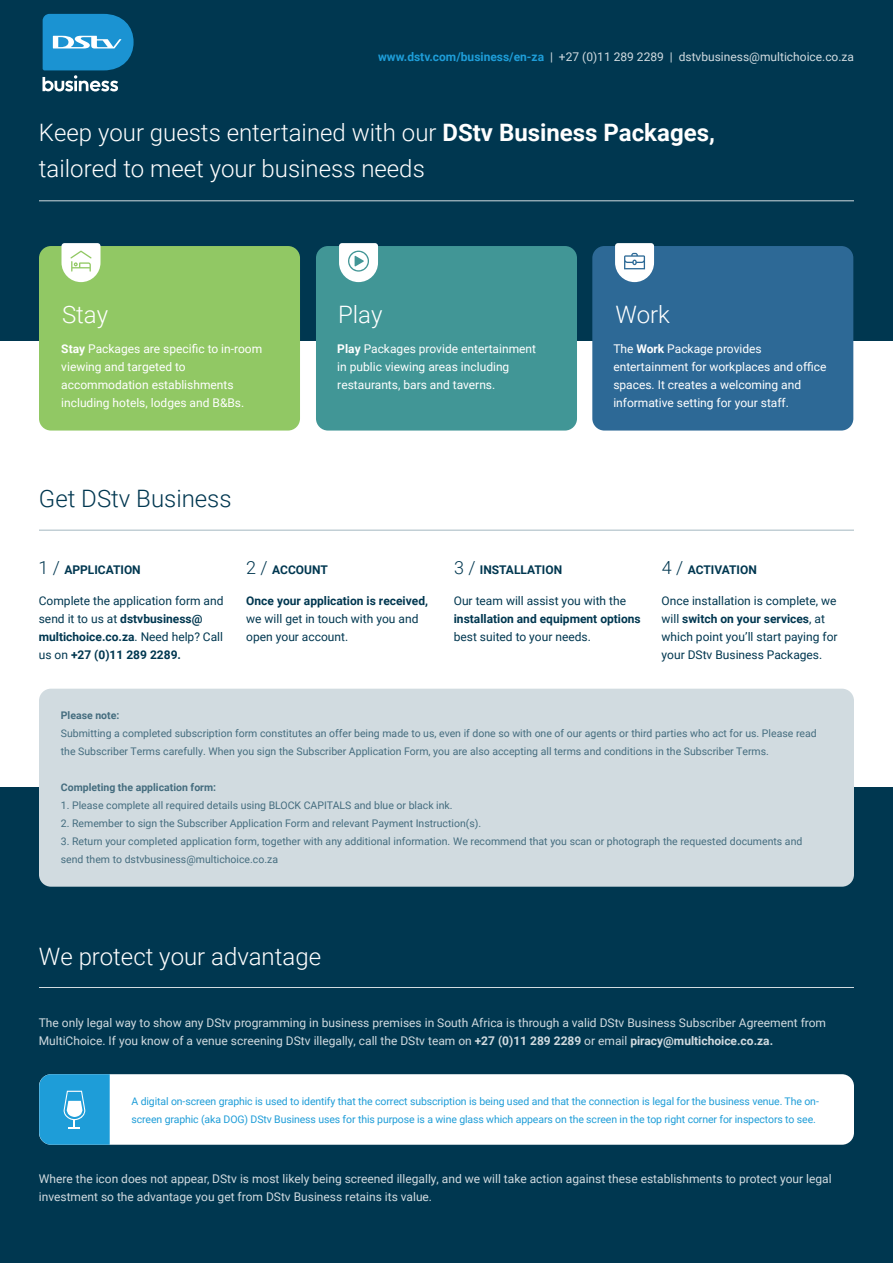
<style>
.page{position:relative;width:893px;height:1263px;background:#fff}
.page>*{position:absolute;margin:0;border:0;box-sizing:border-box;transform-origin:0 0}
.t1{font:300 24px/36px "Roboto";color:#fff}
.t2{font:300 24px "Roboto";color:#003750}
.t3{font:12px/18px "Roboto";color:#d1dbe0}
.t4{font:12px/18px "Roboto";color:#fff}
.t5{font:12px/18px "Roboto";color:#003750}
.t6{font:700 12px "Roboto";color:#003750}
.t7{font:10.5px/18px "Roboto";color:#456d7f}
.t8{font:10.5px/18px "Roboto";letter-spacing:-.01em;color:#1e9dd8}
.t9{font:700 10.5px "Roboto";color:#456d7f}
.s1{font-weight:700;color:#1e9dd8}
.s2{font-weight:700}
.s3{font-weight:300;font-size:18px}
</style>
<div class="page">
<div style="left:0;top:0;width:893px;height:341px;background:#003750"></div>
<div style="left:0;top:788px;width:893px;height:475px;background:#003750"></div>
<div style="left:39px;top:689px;width:815px;height:198px;background:#d1dbe0;border-radius:12px"></div>
<div style="left:592px;top:246px;width:261px;height:185px;background:#2d6996;border-radius:12px"></div>
<div style="left:316px;top:246px;width:261px;height:185px;background:#419696;border-radius:12px"></div>
<div style="left:39px;top:246px;width:261px;height:185px;background:#91c864;border-radius:12px"></div>
<hr style="left:39px;top:200px;width:815px;height:1px;background:#d1dbe0">
<hr style="left:39px;top:987px;width:815px;height:1px;background:#d1dbe0">
<div style="left:39px;top:1074px;width:815px;height:71px;background:#fff;border-radius:12px"></div>
<svg style="left:62px;top:243px;width:38px;height:39px"></svg>
<svg style="left:615px;top:243px;width:39px;height:39px"></svg>
<svg style="left:339px;top:243px;width:39px;height:39px"></svg>
<svg style="left:39px;top:1074px;width:71px;height:71px"></svg>
<hr style="left:39px;top:530px;width:815px;height:1px;background:#456d7f">
<svg style="left:43px;top:14px;width:91px;height:77px"></svg>
<p class="t3" style="left:378px;top:47px;width:477px"><span class="s1">www.dstv.com/business/en-za</span> | +27 (0)11 289 2289 | dstvbusiness@multichoice.co.za</p>
<h1 class="t1" style="left:39px;top:114px;width:677px">Keep your guests entertained with our <span class="s2">DStv Business Packages, </span>tailored to meet your business needs</h1>
<h1 class="t1" style="left:62px;top:295px;width:48px">Stay</h1>
<h1 class="t1" style="left:338px;top:295px;width:46px">Play</h1>
<h1 class="t1" style="left:616px;top:295px;width:56px">Work</h1>
<p class="t4" style="left:61px;top:339px;width:202px"><span class="s2">Stay</span> Packages are specific to in-room viewing and targeted to accommodation establishments including hotels, lodges and B&amp;Bs.</p>
<p class="t4" style="left:337px;top:339px;width:200px"><span class="s2">Play</span> Packages provide entertainment in public viewing areas including restaurants, bars and taverns.</p>
<p class="t4" style="left:613px;top:339px;width:215px">The <span class="s2">Work</span> Package provides entertainment for workplaces and office spaces. It creates a welcoming and informative setting for your staff.</p>
<h1 class="t2" style="left:39px;top:482px;width:194px">Get DStv Business</h1>
<p class="t6" style="left:38px;top:561px;width:104px"><span class="s3">1 /</span> APPLICATION</p>
<p class="t6" style="left:246px;top:561px;width:83px"><span class="s3">2 /</span> ACCOUNT</p>
<p class="t6" style="left:454px;top:561px;width:110px"><span class="s3">3 /</span> INSTALLATION</p>
<p class="t6" style="left:662px;top:561px;width:97px"><span class="s3">4 /</span> ACTIVATION</p>
<p class="t5" style="left:39px;top:591px;width:186px">Complete the application form and send it to us at <span class="s2">dstvbusiness@ multichoice.co.za</span>. Need help? Call us on <span class="s2">+27 (0)11 289 2289.</span></p>
<p class="t6" style="left:246px;top:592px;width:183px">Once your application is received,</p>
<p class="t5" style="left:246px;top:609px;width:174px">we will get in touch with you and open your account.</p>
<p class="t5" style="left:454px;top:591px;width:174px">Our team will assist you with the</p>
<p class="t6" style="left:454px;top:610px;width:188px">installation and equipment options</p>
<p class="t5" style="left:454px;top:627px;width:139px">best suited to your needs.</p>
<p class="t5" style="left:661px;top:591px;width:178px">Once installation is complete, we will <span class="s2">switch on your services</span>, at which point you’ll start paying for your DStv Business Packages.</p>
<p class="t9" style="left:61px;top:707px;width:60px">Please note:</p>
<p class="t7" style="left:61px;top:723px;width:757px">Submitting a completed subscription form constitutes an offer being made to us, even if done so with one of our agents or third parties who act for us. Please read the Subscriber Terms carefully. When you sign the Subscriber Application Form, you are also accepting all terms and conditions in the Subscriber Terms.</p>
<p class="t9" style="left:61px;top:779px;width:157px">Completing the application form:</p>
<p class="t7" style="left:61px;top:795px;width:393px">1. Please complete all required details using BLOCK CAPITALS and blue or black ink.</p>
<p class="t7" style="left:61px;top:813px;width:422px">2. Remember to sign the Subscriber Application Form and relevant Payment Instruction(s).</p>
<p class="t7" style="left:61px;top:831px;width:743px">3. Return your completed application form, together with any additional information. We recommend that you scan or photograph the requested documents and send them to dstvbusiness@multichoice.co.za</p>
<h1 class="t1" style="left:39px;top:937px;width:284px">We protect your advantage</h1>
<p class="t3" style="left:39px;top:1013px;width:789px">The only legal way to show any DStv programming in business premises in South Africa is through a valid DStv Business Subscriber Agreement from<br>MultiChoice. If you know of a venue screening DStv illegally, call the DStv team on <span class="s2">+27 (0)11 289 2289</span> or email <span class="s2">piracy@multichoice.co.za.</span></p>
<p class="t8" style="left:131px;top:1092px;width:689px">A digital on-screen graphic is used to identify that the correct subscription is being used and that the connection is legal for the business venue. The on&shy;screen graphic (aka DOG) DStv Business uses for this purpose is a wine glass which appears on the screen in the top right corner for inspectors to see.</p>
<p class="t3" style="left:39px;top:1169px;width:794px">Where the icon does not appear, DStv is most likely being screened illegally, and we will take action against these establishments to protect your legal investment so the advantage you get from DStv Business retains its value.</p>
</div>
